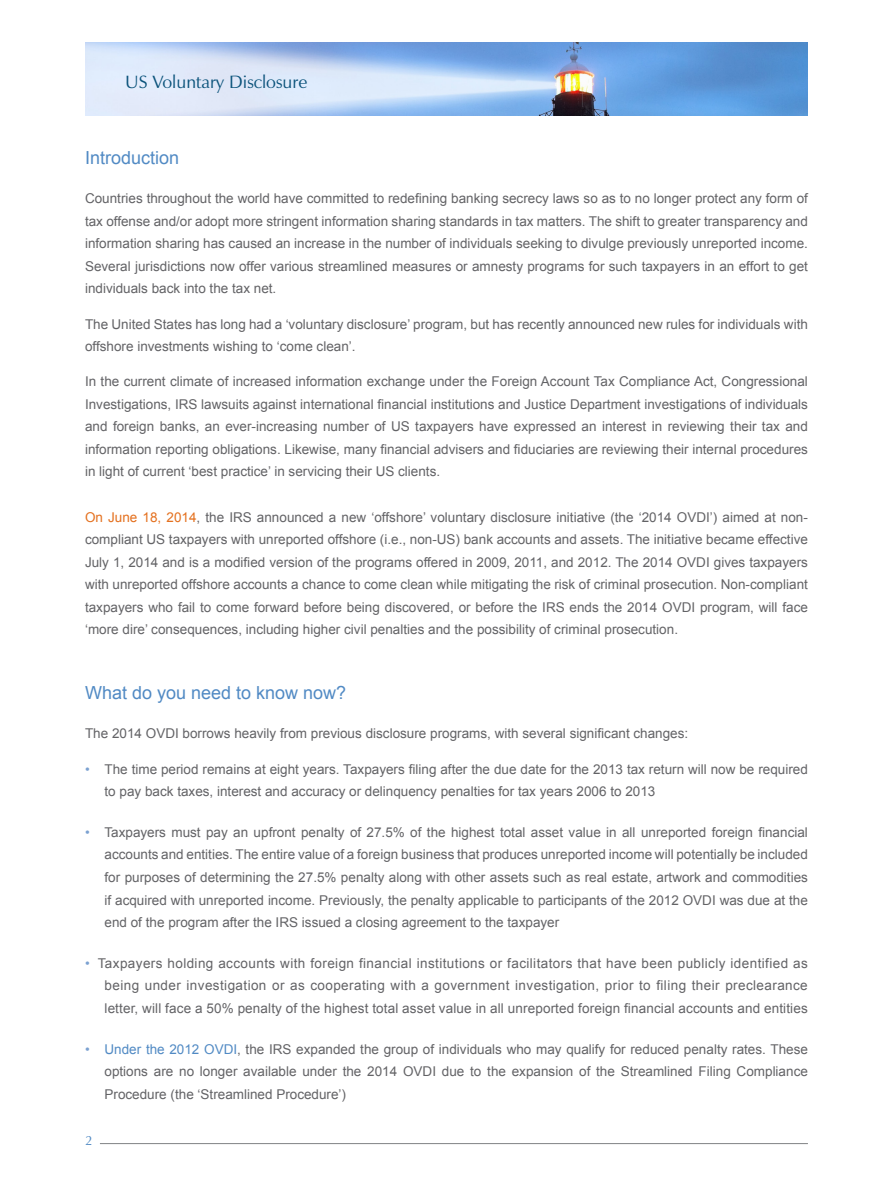
<style>
.page{position:relative;width:893px;height:1187px;background:#fff}
.page>*{position:absolute;margin:0;border:0;box-sizing:border-box;transform-origin:0 0}
.main_heading{font:18px "Arial";color:#518ac4}
.table_text{font:18px "Zapf Humanist 601 BT";color:#0b537b}
.body_copy{font:13.5px/22.5px "Arial";color:#636366;text-align:justify}
.t1{font:13.5px "Zapf Humanist 601 BT";color:#518ac4}
.s1{color:#e4701e}
.s2{color:#7ba1d1}
.s3{color:#518ac4}
</style>
<div class="page">
<img style="left:85px;top:43px;width:723px;height:72px">
<hr style="left:100px;top:1143px;width:708px;height:1px;background:#808285">
<p class="table_text" style="left:125px;top:70px;width:184px">US Voluntary Disclosure</p>
<p class="main_heading" style="left:85px;top:146px;width:96px">Introduction</p>
<p class="body_copy" style="left:85px;top:187px;width:724px">Countries throughout the world have committed to redefining banking secrecy laws so as to no longer protect any form of tax offense and/or adopt more stringent information sharing standards in tax matters. The shift to greater transparency and information sharing has caused an increase in the number of individuals seeking to divulge previously unreported income.<br>Several jurisdictions now offer various streamlined measures or amnesty programs for such taxpayers in an effort to get individuals back into the tax net.</p>
<p class="body_copy" style="left:85px;top:313px;width:724px">The United States has long had a ‘voluntary disclosure’ program, but has recently announced new rules for individuals with offshore investments wishing to ‘come clean’.</p>
<p class="body_copy" style="left:85px;top:370px;width:724px">In the current climate of increased information exchange under the Foreign Account Tax Compliance Act, Congressional Investigations, IRS lawsuits against international financial institutions and Justice Department investigations of individuals and foreign banks, an ever-increasing number of US taxpayers have expressed an interest in reviewing their tax and information reporting obligations. Likewise, many financial advisers and fiduciaries are reviewing their internal procedures in light of current ‘best practice’ in servicing their US clients.</p>
<p class="body_copy" style="left:85px;top:505px;width:724px"><span class="s1">On June 18, 2014</span>, the IRS announced a new ‘offshore’ voluntary disclosure initiative (the ‘2014 OVDI’) aimed at non&shy;compliant US taxpayers with unreported offshore (i.e., non-US) bank accounts and assets. The initiative became effective July 1, 2014 and is a modified version of the programs offered in 2009, 2011, and 2012. The 2014 OVDI gives taxpayers with unreported offshore accounts a chance to come clean while mitigating the risk of criminal prosecution. Non-compliant taxpayers who fail to come forward before being discovered, or before the IRS ends the 2014 OVDI program, will face ‘more dire’ consequences, including higher civil penalties and the possibility of criminal prosecution.</p>
<p class="main_heading" style="left:85px;top:680px;width:263px">What do you need to know now?</p>
<p class="body_copy" style="left:85px;top:722px;width:605px">The 2014 OVDI borrows heavily from previous disclosure programs, with several significant changes:</p>
<p class="body_copy" style="left:105px;top:757px;width:705px;text-indent:-19px"><span class="s2">•</span> The time period remains at eight years. Taxpayers filing after the due date for the 2013 tax return will now be required to pay back taxes, interest and accuracy or delinquency penalties for tax years 2006 to 2013</p>
<p class="body_copy" style="left:105px;top:821px;width:705px;text-indent:-19px"><span class="s2">•</span> Taxpayers must pay an upfront penalty of 27.5% of the highest total asset value in all unreported foreign financial accounts and entities. The entire value of a foreign business that produces unreported income will potentially be included for purposes of determining the 27.5% penalty along with other assets such as real estate, artwork and commodities if acquired with unreported income. Previously, the penalty applicable to participants of the 2012 OVDI was due at the end of the program after the IRS issued a closing agreement to the taxpayer</p>
<p class="body_copy" style="left:105px;top:951px;width:705px;text-indent:-19px"><span class="s2">•</span> Taxpayers holding accounts with foreign financial institutions or facilitators that have been publicly identified as being under investigation or as cooperating with a government investigation, prior to filing their preclearance letter, will face a 50% penalty of the highest total asset value in all unreported foreign financial accounts and entities</p>
<p class="body_copy" style="left:105px;top:1037px;width:705px;text-indent:-19px"><span class="s2">•</span> <span class="s3">Under the 2012 OVDI</span>, the IRS expanded the group of individuals who may qualify for reduced penalty rates. These options are no longer available under the 2014 OVDI due to the expansion of the Streamlined Filing Compliance Procedure (the ‘Streamlined Procedure’)</p>
<p class="t1" style="left:85px;top:1131px;width:9px">2</p>
</div>
